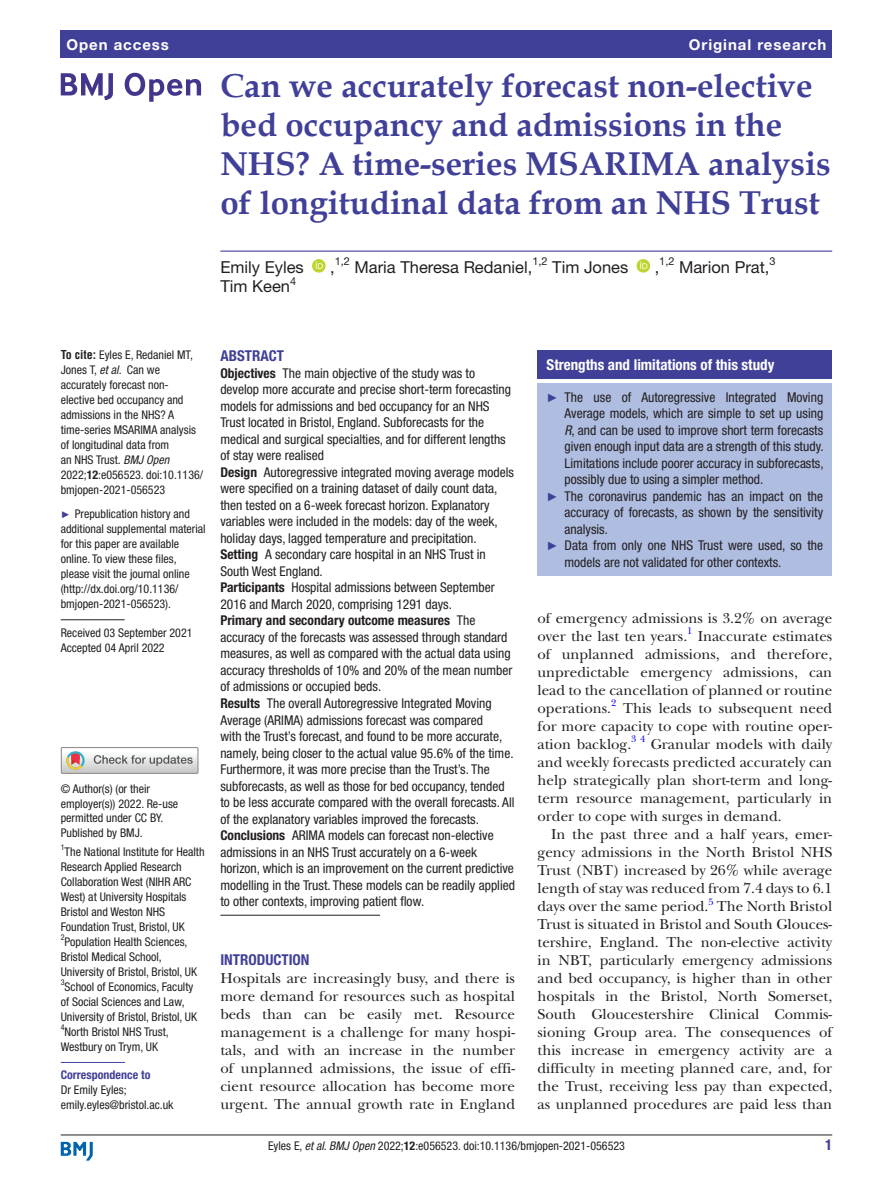
<style>
.page{position:relative;width:893px;height:1191px;background:#fff}
.page>*{position:absolute;margin:0;border:0;box-sizing:border-box;transform-origin:0 0}
.t1{font:700 33px/39px "Book Antiqua";color:#414099}
.t2{font:16.5px "Helvetica Neue LT Std";color:#231f20}
.t3{font:15px/18px "New Baskerville";color:#231f20;text-align:justify}
.t4{font:700 condensed 15px "Helvetica Neue LT Std";color:#fff}
.t5{font:700 15px "Helvetica Neue LT Std";letter-spacing:.065em;color:#fff}
.t6{font:700 condensed 15px "Helvetica Neue LT Std";color:#414099}
.t7{font:condensed 13.5px/16.5px "Helvetica Neue LT Std";color:#231f20}
.t8{font:condensed 12px/15px "Helvetica Neue LT Std";color:#231f20}
.t9{font:700 condensed 12px "Helvetica Neue LT Std";color:#414099}
.t10{font:10.95px "Helvetica Neue LT Std";color:#231f20}
.t11{font:9.9px "New Baskerville";color:#00f}
.t12{font:condensed 7.95px "Helvetica Neue LT Std";color:#231f20}
.s1{font-family:"Helvetica LT Std";font-weight:700}
.s2{font-style:italic}
.s3{font-weight:700}
.s4{font-family:"Arial";font-stretch:normal;font-size:9.75px;color:#414099}
.s5{font-family:"Arial";font-stretch:normal;font-size:12px;color:#414099}
</style>
<div class="page">
<hr style="left:61px;top:1134px;width:771px;height:1px;background:#231f20">
<svg style="left:61px;top:1141px;width:32px;height:19px"></svg>
<div style="left:61px;top:31px;width:771px;height:27px;background:#414099"></div>
<hr style="left:220px;top:250px;width:612px;height:2px;background:#414099">
<svg style="left:312px;top:259px;width:14px;height:14px"></svg>
<svg style="left:637px;top:259px;width:13px;height:14px"></svg>
<hr style="left:61px;top:619px;width:64px;height:1px;background:#231f20">
<hr style="left:61px;top:1062px;width:64px;height:1px;background:#414099">
<svg style="left:61px;top:73px;width:52px;height:27px"></svg>
<svg style="left:125px;top:73px;width:76px;height:29px"></svg>
<div style="left:61px;top:747px;width:138px;height:27px;border:1px solid #969090"></div>
<svg style="left:61px;top:747px;width:137px;height:26px"></svg>
<hr style="left:220px;top:915px;width:160px;height:1px;background:#231f20">
<div style="left:538px;top:350px;width:294px;height:29px;background:#414099"></div>
<div style="left:538px;top:383px;width:294px;height:193px;background:#afbde1"></div>
<p class="t5" style="left:66px;top:35px;width:104px">Open access</p>
<p class="t5" style="left:689px;top:35px;width:139px">Original research</p>
<h1 class="t1" style="left:220px;top:66px;width:612px">Can we accurately forecast non-elective bed occupancy and admissions in the NHS? A time-series MSARIMA analysis of longitudinal data from an NHS Trust</h1>
<p class="t2" style="left:220px;top:257px;width:85px">Emily Eyles</p>
<p class="t2" style="left:330px;top:257px;width:6px">,</p>
<p class="t10" style="left:335px;top:255px;width:17px">1,2</p>
<p class="t2" style="left:355px;top:257px;width:179px">Maria Theresa Redaniel,</p>
<p class="t10" style="left:532px;top:255px;width:17px">1,2</p>
<p class="t2" style="left:552px;top:257px;width:78px">Tim Jones</p>
<p class="t10" style="left:659px;top:255px;width:17px">1,2</p>
<p class="t2" style="left:679px;top:257px;width:92px">Marion Prat,</p>
<p class="t10" style="left:769px;top:255px;width:8px">3</p>
<p class="t2" style="left:655px;top:257px;width:6px">,</p>
<p class="t2" style="left:220px;top:276px;width:71px">Tim Keen</p>
<p class="t10" style="left:290px;top:274px;width:8px">4</p>
<p class="t8" style="left:61px;top:347px;width:144px"><span class="s1">To cite:</span> Eyles E, Redaniel MT,<br>Jones T, <span class="s2">et al</span>. Can we accurately forecast non&shy;elective bed occupancy and admissions in the NHS? A time-series MSARIMA analysis of longitudinal data from<br>an NHS Trust. <span class="s2">BMJ Open<br></span>2022;<span class="s3">12</span>:e056523. doi:10.1136/ bmjopen-2021-056523</p>
<p class="t8" style="left:61px;top:506px;width:146px"><span class="s4">►</span> Prepublication history and additional supplemental material for this paper are available online. To view these files, please visit the journal online (http://dx.doi.org/10.1136/ bmjopen-2021-056523).</p>
<p class="t8" style="left:61px;top:625px;width:133px">Received 03 September 2021<br>Accepted 04 April 2022</p>
<p class="t8" style="left:61px;top:782px;width:119px;line-height:14.4px">© Author(s) (or their employer(s)) 2022. Re-use permitted under CC BY.<br>Published by BMJ.</p>
<p class="t12" style="left:61px;top:843px;width:5px">1</p>
<p class="t8" style="left:61px;top:844px;width:145px;text-indent:4px">The National Institute for Health<br>Research Applied Research<br>Collaboration West (NIHR ARC<br>West) at University Hospitals<br>Bristol and Weston NHS<br>Foundation Trust, Bristol, UK</p>
<p class="t12" style="left:61px;top:933px;width:5px">2</p>
<p class="t8" style="left:61px;top:934px;width:138px;text-indent:4px">Population Health Sciences,<br>Bristol Medical School,<br>University of Bristol, Bristol, UK</p>
<p class="t12" style="left:61px;top:978px;width:5px">3</p>
<p class="t8" style="left:61px;top:979px;width:138px;text-indent:4px">School of Economics, Faculty of Social Sciences and Law,<br>University of Bristol, Bristol, UK<br><sup>4</sup>North Bristol NHS Trust,<br>Westbury on Trym, UK</p>
<p class="t9" style="left:61px;top:1067px;width:91px">Correspondence to</p>
<p class="t8" style="left:61px;top:1082px;width:114px">Dr Emily Eyles; emily.eyles@bristol.ac.uk</p>
<p class="t6" style="left:220px;top:347px;width:65px">ABSTRACT</p>
<p class="t7" style="left:220px;top:364px;width:296px"><span class="s3">Objectives</span> The main objective of the study was to develop more accurate and precise short-term forecasting models for admissions and bed occupancy for an NHS Trust located in Bristol, England. Subforecasts for the medical and surgical specialties, and for different lengths of stay were realised<br><span class="s3">Design</span> Autoregressive integrated moving average models were specified on a training dataset of daily count data, then tested on a 6-week forecast horizon. Explanatory variables were included in the models: day of the week, holiday days, lagged temperature and precipitation.<br><span class="s3">Setting</span> A secondary care hospital in an NHS Trust in South West England.<br><span class="s3">Participants</span> Hospital admissions between September 2016 and March 2020, comprising 1291 days.<br><span class="s3">Primary and secondary outcome measures</span> The accuracy of the forecasts was assessed through standard measures, as well as compared with the actual data using accuracy thresholds of 10% and 20% of the mean number of admissions or occupied beds.<br><span class="s3">Results</span> The overall Autoregressive Integrated Moving Average (ARIMA) admissions forecast was compared<br>with the Trust’s forecast, and found to be more accurate, namely, being closer to the actual value 95.6% of the time.<br>Furthermore, it was more precise than the Trust’s. The subforecasts, as well as those for bed occupancy, tended to be less accurate compared with the overall forecasts. All of the explanatory variables improved the forecasts.<br><span class="s3">Conclusions</span> ARIMA models can forecast non-elective admissions in an NHS Trust accurately on a 6-week horizon, which is an improvement on the current predictive modelling in the Trust. These models can be readily applied to other contexts, improving patient flow.</p>
<p class="t6" style="left:220px;top:950px;width:91px">INTRODUCTION</p>
<p class="t3" style="left:220px;top:969px;width:296px">Hospitals are increasingly busy, and there is more demand for resources such as hospital beds than can be easily met. Resource management is a challenge for many hospi&shy;tals, and with an increase in the number of unplanned admissions, the issue of effi&shy;cient resource allocation has become more urgent. The annual growth rate in England</p>
<p class="t4" style="left:547px;top:356px;width:229px">Strengths and limitations of this study</p>
<p class="t7" style="left:547px;top:389px;width:278px"><span class="s5">►</span> The use of Autoregressive Integrated Moving</p>
<p class="t7" style="left:565px;top:405px;width:260px">Average models, which are simple to set up using</p>
<p class="t7" style="left:565px;top:422px;width:260px"><span class="s2">R</span>, and can be used to improve short term forecasts</p>
<p class="t7" style="left:565px;top:438px;width:261px">given enough input data are a strength of this study.</p>
<p class="t7" style="left:565px;top:455px;width:261px">Limitations include poorer accuracy in subforecasts,</p>
<p class="t7" style="left:565px;top:471px;width:200px">possibly due to using a simpler method.</p>
<p class="t7" style="left:547px;top:488px;width:278px"><span class="s5">►</span> The coronavirus pandemic has an impact on the</p>
<p class="t7" style="left:565px;top:504px;width:260px">accuracy of forecasts, as shown by the sensitivity</p>
<p class="t7" style="left:565px;top:521px;width:45px">analysis.</p>
<p class="t7" style="left:547px;top:537px;width:278px"><span class="s5">►</span> Data from only one NHS Trust were used, so the</p>
<p class="t7" style="left:565px;top:554px;width:218px">models are not validated for other contexts.</p>
<p class="t3" style="left:538px;top:609px;width:296px">of emergency admissions is 3.2% on average over the last ten years.<sup>1</sup> Inaccurate estimates of unplanned admissions, and therefore, unpredictable emergency admissions, can lead to the cancellation of planned or routine operations.</p>
<p class="t11" style="left:611px;top:697px;width:7px">2</p>
<p class="t3" style="left:538px;top:699px;width:296px;text-indent:86px">This leads to subsequent need for more capacity to cope with routine oper&shy;ation backlog.</p>
<p class="t11" style="left:631px;top:733px;width:16px">3 4</p>
<p class="t3" style="left:538px;top:735px;width:296px;text-indent:113px">Granular models with daily and weekly forecasts predicted accurately can help strategically plan short-term and long&shy;term resource management, particularly in order to cope with surges in demand.</p>
<p class="t3" style="left:538px;top:825px;width:296px;text-indent:14px">In the past three and a half years, emer&shy;gency admissions in the North Bristol NHS Trust (NBT) increased by 26% while average length of stay was reduced from 7.4 days to 6.1 days over the same period.</p>
<p class="t11" style="left:708px;top:895px;width:7px">5</p>
<p class="t3" style="left:538px;top:897px;width:296px;text-indent:179px">The North Bristol Trust is situated in Bristol and South Glouces&shy;tershire, England. The non-elective activity in NBT, particularly emergency admissions and bed occupancy, is higher than in other hospitals in the Bristol, North Somerset, South Gloucestershire Clinical Commis&shy;sioning Group area. The consequences of this increase in emergency activity are a difficulty in meeting planned care, and, for the Trust, receiving less pay than expected, as unplanned procedures are paid less than</p>
<p class="t8" style="left:268px;top:1137px;width:358px">Eyles E, <span class="s2">et al</span>. <span class="s2">BMJ Open</span> 2022;<span class="s3">12</span>:e056523. doi:10.1136/bmjopen-2021-056523</p>
<p class="t6" style="left:825px;top:1135px;width:9px">1</p>
</div>
